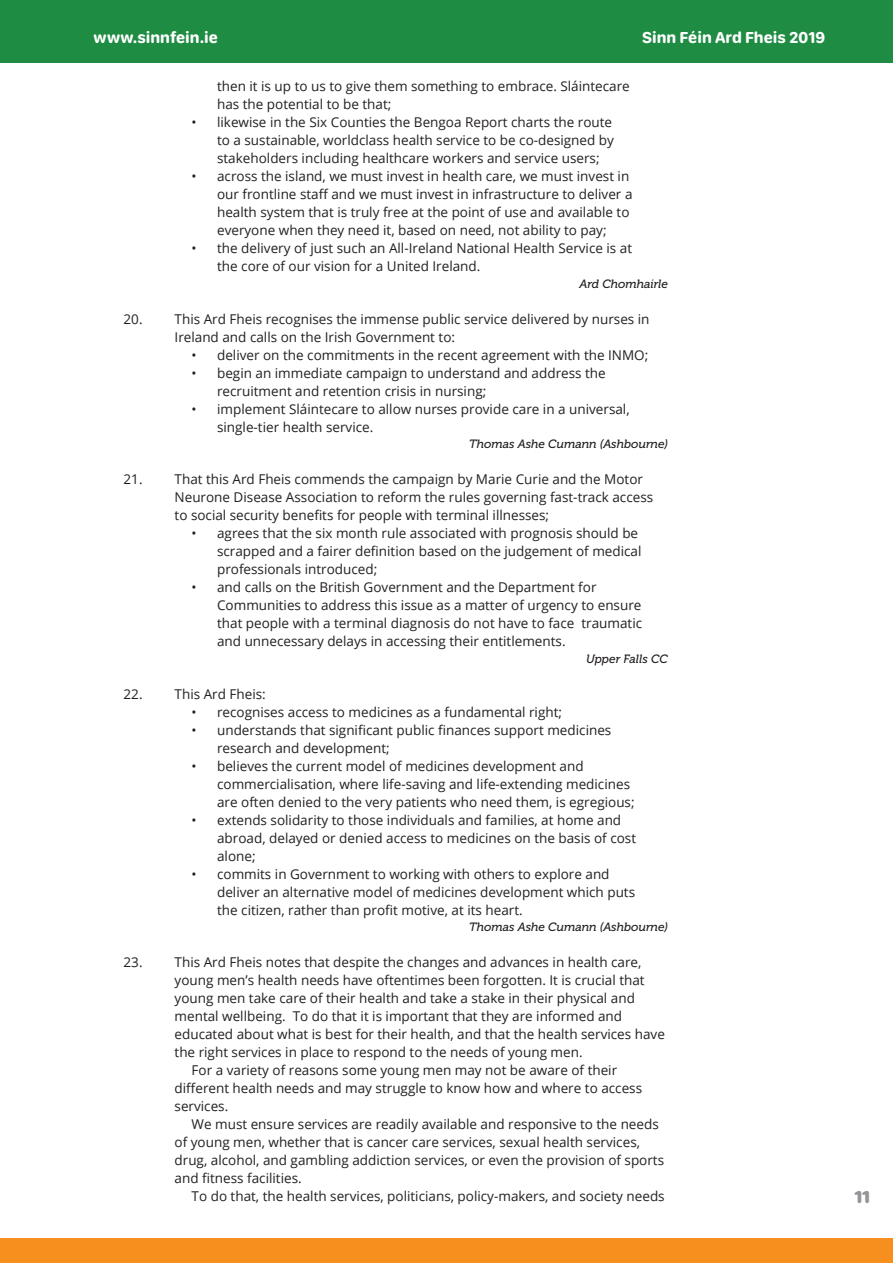
<style>
.page{position:relative;width:893px;height:1263px;background:#fff}
.page>*{position:absolute;margin:0;border:0;box-sizing:border-box;transform-origin:0 0}
.t1{font:900 18px "SF Compact Rounded";color:#939598}
.t2{font:700 16.5px "SF Compact Rounded";color:#fff}
.Bullet_point{font:13.5px/18px "Open Sans";color:#231f20}
.indent{font:13.5px/18px "Open Sans";color:#231f20}
.cumann{font:italic 12px "Museo 500";color:#231f20}
</style>
<div class="page">
<div style="left:0;top:0;width:893px;height:63px;background:#1e8c43"></div>
<div style="left:0;top:1238px;width:893px;height:25px;background:#f68f1e"></div>
<p class="t2" style="left:94px;top:28px;width:126px">www.sinnfein.ie</p>
<p class="t2" style="left:642px;top:28px;width:184px">Sinn Féin Ard Fheis 2019</p>
<p class="Bullet_point" style="left:217px;top:77px;width:414px">then it is up to us to give them something to embrace. Sláintecare has the potential to be that;</p>
<p class="Bullet_point" style="left:217px;top:113px;width:398px;text-indent:-26px">• likewise in the Six Counties the Bengoa Report charts the route to a sustainable, worldclass health service to be co-designed by stakeholders including healthcare workers and service users;</p>
<p class="Bullet_point" style="left:217px;top:167px;width:417px;text-indent:-26px">• across the island, we must invest in health care, we must invest in our frontline staff and we must invest in infrastructure to deliver a health system that is truly free at the point of use and available to everyone when they need it, based on need, not ability to pay;</p>
<p class="Bullet_point" style="left:217px;top:239px;width:417px;text-indent:-26px">• the delivery of just such an All-Ireland National Health Service is at the core of our vision for a United Ireland.</p>
<p class="cumann" style="left:579px;top:277px;width:90px">Ard Chomhairle</p>
<p class="Bullet_point" style="left:175px;top:309px;width:476px;text-indent:-51px">20. This Ard Fheis recognises the immense public service delivered by nurses in<br>Ireland and calls on the Irish Government to:</p>
<p class="Bullet_point" style="left:192px;top:345px;width:458px">• deliver on the commitments in the recent agreement with the INMO;</p>
<p class="Bullet_point" style="left:217px;top:363px;width:390px;text-indent:-26px">• begin an immediate campaign to understand and address the recruitment and retention crisis in nursing;</p>
<p class="Bullet_point" style="left:217px;top:399px;width:414px;text-indent:-26px">• implement Sláintecare to allow nurses provide care in a universal, single-tier health service.</p>
<p class="cumann" style="left:469px;top:437px;width:200px">Thomas Ashe Cumann (Ashbourne)</p>
<p class="Bullet_point" style="left:175px;top:470px;width:480px;text-indent:-51px">21. That this Ard Fheis commends the campaign by Marie Curie and the Motor<br>Neurone Disease Association to reform the rules governing fast-track access to social security benefits for people with terminal illnesses;</p>
<p class="Bullet_point" style="left:217px;top:524px;width:426px;text-indent:-26px">• agrees that the six month rule associated with prognosis should be scrapped and a fairer definition based on the judgement of medical professionals introduced;</p>
<p class="Bullet_point" style="left:217px;top:578px;width:427px;text-indent:-26px">• and calls on the British Government and the Department for Communities to address this issue as a matter of urgency to ensure that people with a terminal diagnosis do not have to face traumatic and unnecessary delays in accessing their entitlements.</p>
<p class="cumann" style="left:586px;top:652px;width:83px">Upper Falls CC</p>
<p class="Bullet_point" style="left:124px;top:684px;width:144px">22. This Ard Fheis:</p>
<p class="Bullet_point" style="left:192px;top:702px;width:372px">• recognises access to medicines as a fundamental right;</p>
<p class="Bullet_point" style="left:217px;top:720px;width:396px;text-indent:-26px">• understands that significant public finances support medicines research and development;</p>
<p class="Bullet_point" style="left:217px;top:756px;width:419px;text-indent:-26px">• believes the current model of medicines development and commercialisation, where life-saving and life-extending medicines are often denied to the very patients who need them, is egregious;</p>
<p class="Bullet_point" style="left:217px;top:810px;width:420px;text-indent:-26px">• extends solidarity to those individuals and families, at home and abroad, delayed or denied access to medicines on the basis of cost alone;</p>
<p class="Bullet_point" style="left:217px;top:864px;width:420px;text-indent:-26px">• commits in Government to working with others to explore and deliver an alternative model of medicines development which puts the citizen, rather than profit motive, at its heart.</p>
<p class="cumann" style="left:469px;top:920px;width:200px">Thomas Ashe Cumann (Ashbourne)</p>
<p class="Bullet_point" style="left:175px;top:953px;width:492px;text-indent:-51px">23. This Ard Fheis notes that despite the changes and advances in health care, young men’s health needs have oftentimes been forgotten. It is crucial that young men take care of their health and take a stake in their physical and mental wellbeing. To do that it is important that they are informed and educated about what is best for their health, and that the health services have the right services in place to respond to the needs of young men.</p>
<p class="indent" style="left:175px;top:1061px;width:469px;text-indent:17px">For a variety of reasons some young men may not be aware of their different health needs and may struggle to know how and where to access services.</p>
<p class="indent" style="left:175px;top:1115px;width:491px;text-indent:17px">We must ensure services are readily available and responsive to the needs of young men, whether that is cancer care services, sexual health services, drug, alcohol, and gambling addiction services, or even the provision of sports and fitness facilities.</p>
<p class="indent" style="left:192px;top:1187px;width:475px">To do that, the health services, politicians, policy-makers, and society needs</p>
<h1 class="t1" style="left:854px;top:1186px;width:17px">11</h1>
</div>
